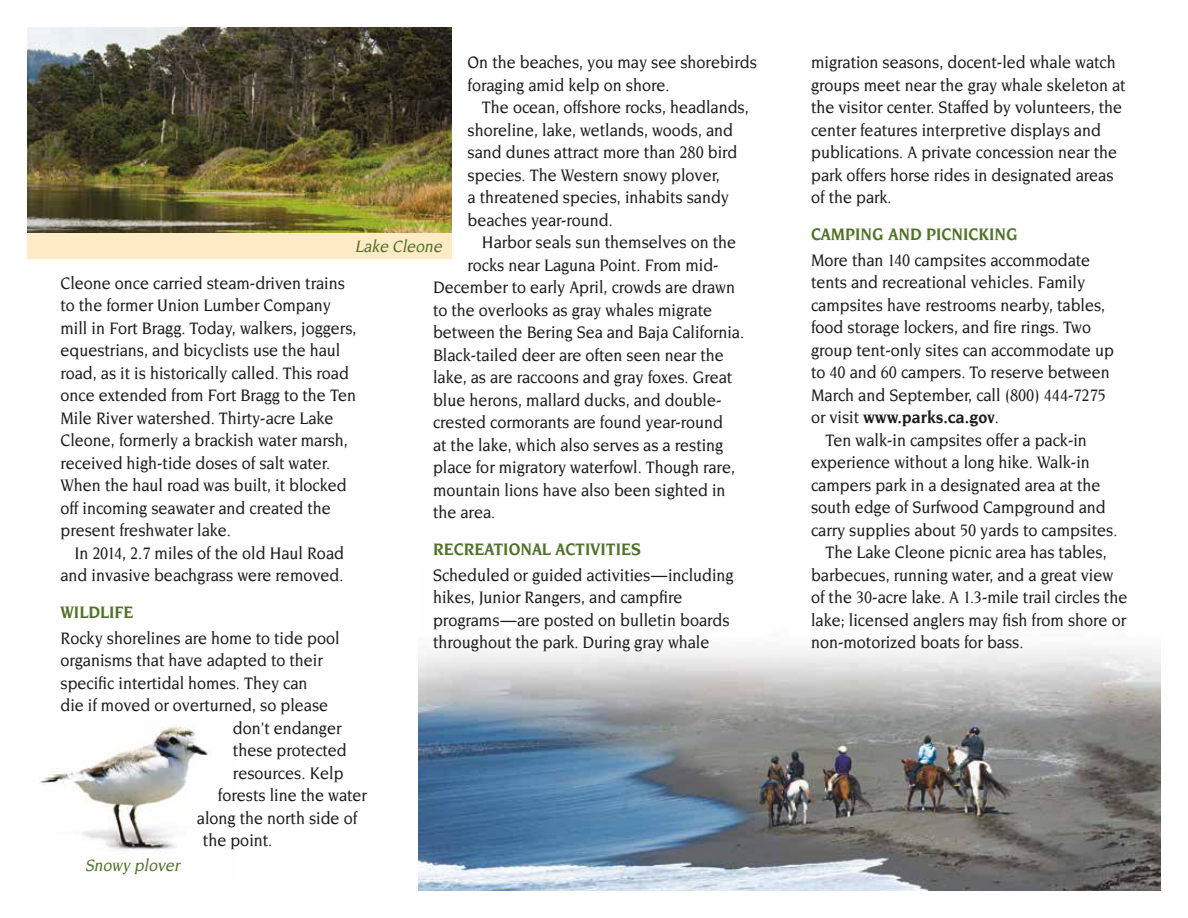
<style>
.page{position:relative;width:1188px;height:918px;background:#fff}
.page>*{position:absolute;margin:0;border:0;box-sizing:border-box;transform-origin:0 0}
.t1{font:500 18px/22.5px "Novarese";color:#1c1b1a;scale:.9 1}
.t2{font:700 18px "Novarese";color:#4f7227;scale:.9 1}
.t3{font:italic 500 17.7px "Novarese";color:#4f7227;scale:.9 1}
.s1{font-weight:700}
</style>
<div class="page">
<img style="left:39px;top:724px;width:169px;height:126px">
<img style="left:418px;top:647px;width:743px;height:244px">
<img style="left:27px;top:27px;width:425px;height:206px">
<div style="left:27px;top:233px;width:425px;height:26px;background:#ffebc5"></div>
<p class="t1" style="left:468px;top:51px;width:323px">On the beaches, you may see shorebirds foraging amid kelp on shore.</p>
<p class="t1" style="left:468px;top:96px;width:314px;text-indent:14px">The ocean, offshore rocks, headlands, shoreline, lake, wetlands, woods, and sand dunes attract more than 280 bird species. The Western snowy plover,<br>a threatened species, inhabits sandy beaches year-round.</p>
<p class="t1" style="left:482px;top:231px;width:284px">Harbor seals sun themselves on the</p>
<p class="t1" style="left:468px;top:253px;width:280px">rocks near Laguna Point. From mid-</p>
<p class="t1" style="left:433px;top:276px;width:337px">December to early April, crowds are drawn</p>
<p class="t1" style="left:433px;top:298px;width:312px">to the overlooks as gray whales migrate</p>
<p class="t1" style="left:433px;top:321px;width:347px">between the Bering Sea and Baja California.</p>
<p class="t1" style="left:433px;top:343px;width:325px">Black-tailed deer are often seen near the</p>
<p class="t1" style="left:433px;top:366px;width:334px">lake, as are raccoons and gray foxes. Great</p>
<p class="t1" style="left:433px;top:388px;width:322px">blue herons, mallard ducks, and double-</p>
<p class="t1" style="left:433px;top:411px;width:324px">crested cormorants are found year-round</p>
<p class="t1" style="left:433px;top:433px;width:324px">at the lake, which also serves as a resting</p>
<p class="t1" style="left:433px;top:456px;width:337px">place for migratory waterfowl. Though rare,</p>
<p class="t1" style="left:433px;top:478px;width:327px">mountain lions have also been sighted in</p>
<p class="t1" style="left:433px;top:501px;width:71px">the area.</p>
<h2 class="t2" style="left:433px;top:539px;width:232px">RECREATIONAL ACTIVITIES</h2>
<p class="t3" style="left:355px;top:236px;width:102px">Lake Cleone</p>
<p class="t1" style="left:60px;top:271px;width:331px">Cleone once carried steam-driven trains to the former Union Lumber Company mill in Fort Bragg. Today, walkers, joggers, equestrians, and bicyclists use the haul road, as it is historically called. This road once extended from Fort Bragg to the Ten Mile River watershed. Thirty-acre Lake Cleone, formerly a brackish water marsh, received high-tide doses of salt water.<br>When the haul road was built, it blocked off incoming seawater and created the present freshwater lake.</p>
<p class="t1" style="left:60px;top:541px;width:317px;text-align:right">In 2014, 2.7 miles of the old Haul Road and invasive beachgrass were removed.</p>
<h2 class="t2" style="left:60px;top:602px;width:82px">WILDLIFE</h2>
<p class="t1" style="left:60px;top:627px;width:312px">Rocky shorelines are home to tide pool</p>
<p class="t1" style="left:60px;top:649px;width:293px">organisms that have adapted to their</p>
<p class="t1" style="left:60px;top:672px;width:276px">specific intertidal homes. They can</p>
<p class="t1" style="left:60px;top:694px;width:299px">die if moved or overturned, so please</p>
<p class="t1" style="left:233px;top:717px;width:122px">don’t endanger</p>
<p class="t1" style="left:233px;top:739px;width:128px">these protected</p>
<p class="t1" style="left:233px;top:762px;width:125px">resources. Kelp</p>
<p class="t1" style="left:218px;top:784px;width:167px">forests line the water</p>
<p class="t1" style="left:197px;top:807px;width:180px">along the north side of</p>
<p class="t1" style="left:203px;top:829px;width:79px">the point.</p>
<p class="t1" style="left:433px;top:564px;width:336px">Scheduled or guided activities — including hikes, Junior Rangers, and campfire programs — are posted on bulletin boards throughout the park. During gray whale</p>
<p class="t3" style="left:85px;top:855px;width:110px">Snowy plover</p>
<p class="t1" style="left:811px;top:51px;width:351px">migration seasons, docent-led whale watch groups meet near the gray whale skeleton at the visitor center. Staffed by volunteers, the center features interpretive displays and publications. A private concession near the park offers horse rides in designated areas of the park.</p>
<h2 class="t2" style="left:811px;top:224px;width:231px">CAMPING AND PICNICKING</h2>
<p class="t1" style="left:811px;top:249px;width:338px">More than 140 campsites accommodate tents and recreational vehicles. Family campsites have restrooms nearby, tables, food storage lockers, and fire rings. Two group tent-only sites can accommodate up to 40 and 60 campers. To reserve between March and September, call (800) 444-7275 or visit <span class="s1">www.parks.ca.gov</span>.</p>
<p class="t1" style="left:825px;top:429px;width:292px">Ten walk-in campsites offer a pack-in</p>
<p class="t1" style="left:811px;top:451px;width:311px">experience without a long hike. Walk-in</p>
<p class="t1" style="left:811px;top:474px;width:323px">campers park in a designated area at the</p>
<p class="t1" style="left:811px;top:496px;width:329px">south edge of Surfwood Campground and</p>
<p class="t1" style="left:811px;top:519px;width:342px">carry supplies about 50 yards to campsites.</p>
<p class="t1" style="left:825px;top:541px;width:314px">The Lake Cleone picnic area has tables,</p>
<p class="t1" style="left:811px;top:564px;width:337px">barbecues, running water, and a great view</p>
<p class="t1" style="left:811px;top:586px;width:353px">of the 30-acre lake. A 1.3-mile trail circles the</p>
<p class="t1" style="left:811px;top:609px;width:352px">lake; licensed anglers may fish from shore or</p>
<p class="t1" style="left:811px;top:631px;width:237px">non-motorized boats for bass.</p>
</div>
